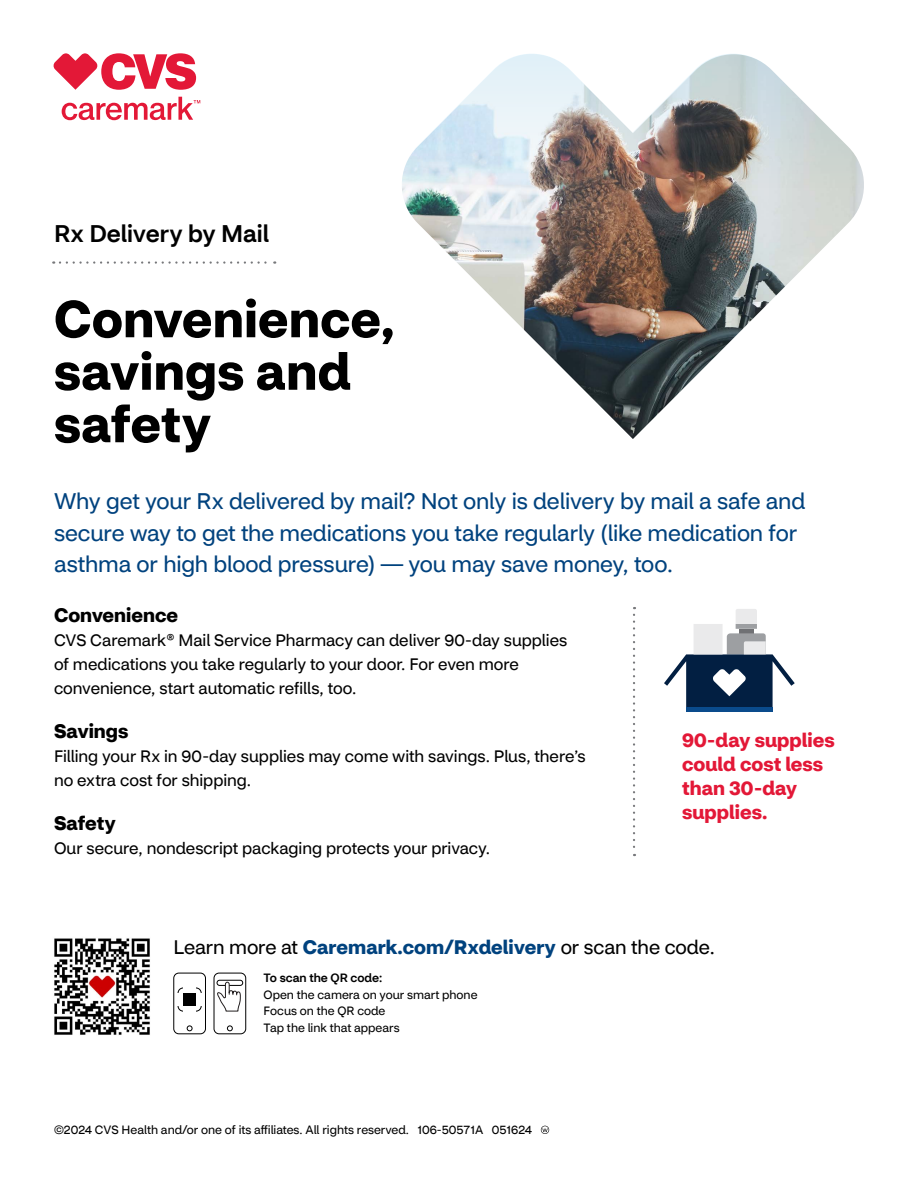
<style>
.page{position:relative;width:918px;height:1188px;background:#fff}
.page>*{position:absolute;margin:0;border:0;box-sizing:border-box;transform-origin:0 0}
.H1b{font:700 51px/52.5px "CVS Health Sans";letter-spacing:.005em;color:#000}
.H1a{font:500 24px "CVS Health Sans";color:#000}
.Intro{font:22.5px/31.5px "CVS Health Sans";letter-spacing:-.005em;color:#00427e}
.CTA{font:19.5px "CVS Health Sans";letter-spacing:-.005em;color:#000}
.Sidebar{font:700 19.5px/24px "CVS Health Sans";color:#e31837}
.t1{font:700 19.5px "CVS Health Sans";color:#000}
.Body_Copy{font:16.5px/24px "CVS Health Sans";color:#000}
.Disclaimer{font:12px "CVS Health Sans";color:#000}
.t2{font:500 12px "CVS Health Sans";color:#000}
.t3{font:11.4px/15.8px "CVS Health Sans";color:#000}
.t4{font:500 11.4px "CVS Health Sans";color:#000}
.s1{font-weight:700;color:#00427e}
</style>
<div class="page">
<svg style="left:53px;top:53px;width:147px;height:67px"></svg>
<img style="left:402px;top:54px;width:462px;height:384px">
<svg style="left:60px;top:261px;width:215px;height:3px"></svg>
<svg style="left:633px;top:615px;width:2px;height:241px"></svg>
<hr style="left:686px;top:707px;width:87px;height:4px;background:#0a4b8c">
<svg style="left:664px;top:609px;width:131px;height:98px"></svg>
<img style="left:54px;top:938px;width:96px;height:97px">
<div style="left:214px;top:973px;width:32px;height:61px;border:1px solid #000;border-radius:5px"></div>
<div style="left:217px;top:980px;width:26px;height:6px;border:1px solid #000;border-radius:3px"></div>
<svg style="left:227px;top:1025px;width:6px;height:6px"></svg>
<div style="left:173px;top:973px;width:33px;height:61px;border:1px solid #000;border-radius:5px"></div>
<div style="left:178px;top:988px;width:23px;height:23px;border:1px solid #000;border-radius:5px"></div>
<svg style="left:187px;top:1025px;width:6px;height:6px"></svg>
<div style="left:183px;top:985px;width:13px;height:29px;background:#fff"></div>
<div style="left:175px;top:993px;width:29px;height:13px;background:#fff"></div>
<div style="left:183px;top:993px;width:13px;height:13px;background:#000"></div>
<svg style="left:216px;top:981px;width:25px;height:31px"></svg>
<svg style="left:541px;top:1126px;width:8px;height:8px"></svg>
<h1 class="H1a" style="left:54px;top:219px;width:216px">Rx Delivery by Mail</h1>
<h1 class="H1b" style="left:54px;top:293px;width:342px">Convenience, savings and safety</h1>
<p class="Intro" style="left:54px;top:486px;width:753px">Why get your Rx delivered by mail? Not only is delivery by mail a safe and secure way to get the medications you take regularly (like medication for asthma or high blood pressure) — you may save money, too.</p>
<h2 class="t1" style="left:54px;top:602px;width:126px">Convenience</h2>
<p class="Body_Copy" style="left:54px;top:628px;width:515px">CVS Caremark® Mail Service Pharmacy can deliver 90-day supplies of medications you take regularly to your door. For even more convenience, start automatic refills, too.</p>
<h2 class="t1" style="left:54px;top:719px;width:76px">Savings</h2>
<p class="Body_Copy" style="left:54px;top:744px;width:533px">Filling your Rx in 90-day supplies may come with savings. Plus, there’s no extra cost for shipping.</p>
<h2 class="t1" style="left:54px;top:811px;width:63px">Safety</h2>
<p class="Body_Copy" style="left:54px;top:836px;width:438px">Our secure, nondescript packaging protects your privacy.</p>
<p class="Sidebar" style="left:682px;top:728px;width:154px">90-day supplies could cost less than 30-day supplies.</p>
<p class="CTA" style="left:173px;top:935px;width:543px">Learn more at <span class="s1">Caremark.com/Rxdelivery</span> or scan the code.</p>
<p class="t4" style="left:261px;top:970px;width:114px">To scan the QR code:</p>
<p class="t3" style="left:261px;top:985px;width:102px">Open your camera.<br>Scan the code.<br>Tap the link.</p>
<p class="t2" style="left:264px;top:971px;width:120px">To scan the QR code:</p>
<p class="Disclaimer" style="left:264px;top:987px;width:215px">Open the camera on your smart phone</p>
<p class="Disclaimer" style="left:264px;top:1004px;width:123px">Focus on the QR code</p>
<p class="Disclaimer" style="left:264px;top:1020px;width:138px">Tap the link that appears</p>
<p class="Disclaimer" style="left:54px;top:1122px;width:480px">©2024 CVS Health and/or one of its affiliates. All rights reserved. 106-50571A 051624</p>
</div>
